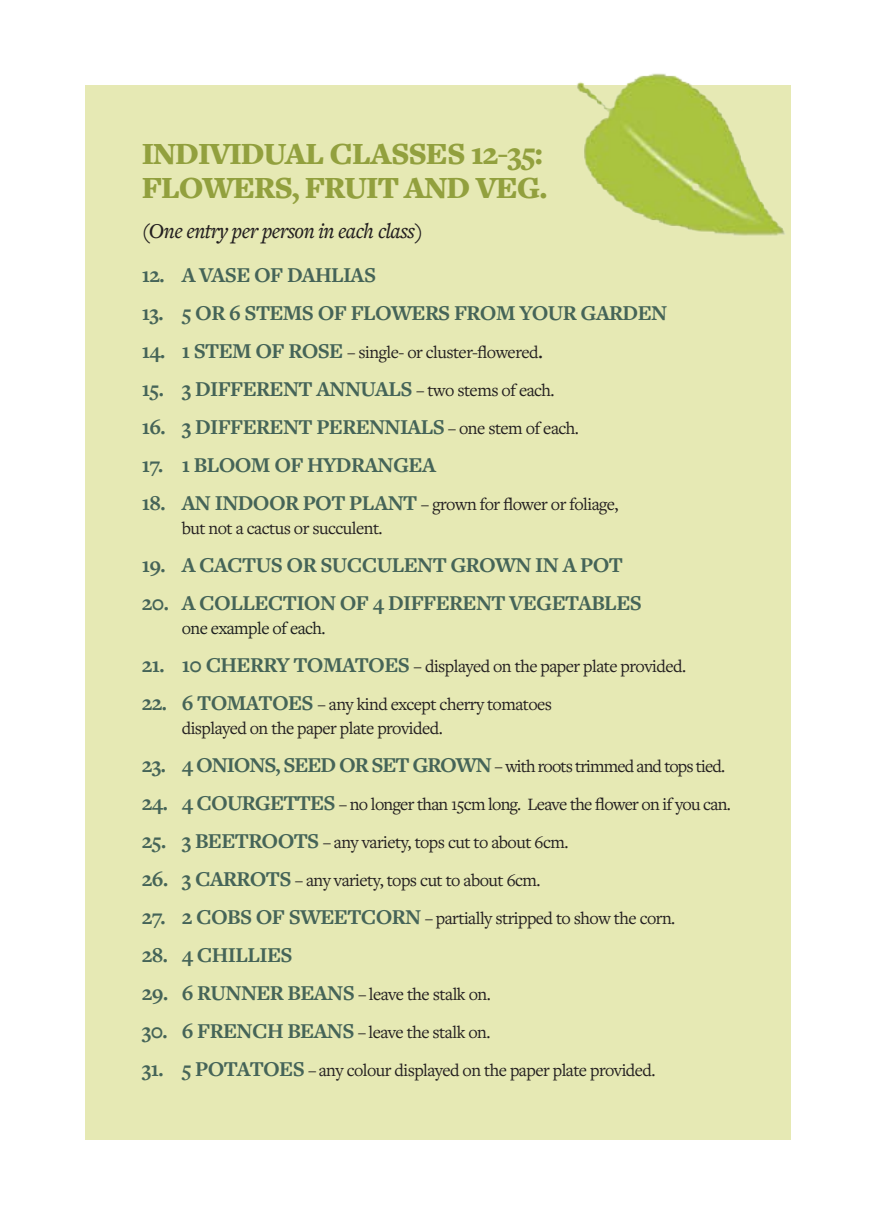
<style>
.page{position:relative;width:876px;height:1225px;background:#fff}
.page>*{position:absolute;margin:0;border:0;box-sizing:border-box;transform-origin:0 0}
.t1{font:900 32px/34px "Freight Text Pro";letter-spacing:-.03em;color:#92a03e}
.t2{font:700 22px "Freight Text Pro";letter-spacing:-.03em;color:#456458}
.t3{font:italic 500 22px "Freight Text Pro";letter-spacing:-.03em;color:#231f20}
.t4{font:18px/24px "Freight Text Pro";letter-spacing:-.03em;color:#231f20}
.t5{font:18px "Freight Text Pro";letter-spacing:-.05em;color:#231f20}
.t6{font:18px "Freight Text Pro";letter-spacing:-.03em;color:#1c1f1f}
.s1{font-weight:700;font-size:22px;color:#456458}
.s2{font-size:22px}
.s3{font-weight:400;font-size:18px;color:#231f20}
</style>
<div class="page">
<div style="left:85px;top:85px;width:706px;height:1055px;background:#e6e9b4"></div>
<img style="left:577px;top:73px;width:208px;height:163px">
<h1 class="t1" style="left:142px;top:136px;width:407px">INDIVIDUAL CLASSES 12-35:<br>FLOWERS, FRUIT AND VEG.</h1>
<p class="t3" style="left:142px;top:216px;width:283px">(One entry per person in each class)</p>
<p class="t2" style="left:142px;top:260px;width:236px">12. A VASE OF DAHLIAS</p>
<p class="t2" style="left:142px;top:298px;width:527px">13. 5 OR 6 STEMS OF FLOWERS FROM YOUR GARDEN</p>
<p class="t4" style="left:142px;top:340px;width:403px"><span class="s1">14. 1 STEM OF ROSE</span> – single- or cluster-flowered<span class="s2">.</span></p>
<p class="t2" style="left:142px;top:374px;width:414px">15. 3 DIFFERENT ANNUALS <span class="s3">– two stems of each.</span></p>
<p class="t2" style="left:142px;top:412px;width:439px">16. 3 DIFFERENT PERENNIALS <span class="s3">– one stem of each.</span></p>
<p class="t2" style="left:142px;top:450px;width:296px">17. 1 BLOOM OF HYDRANGEA</p>
<p class="t4" style="left:182px;top:492px;width:438px;text-indent:-40px"><span class="s1">18. AN INDOOR POT PLANT</span> – grown for flower or foliage, but not a cactus or succulent.</p>
<p class="t2" style="left:142px;top:550px;width:483px">19. A CACTUS OR SUCCULENT GROWN IN A POT</p>
<p class="t2" style="left:142px;top:588px;width:502px">20. A COLLECTION OF 4 DIFFERENT VEGETABLES</p>
<p class="t6" style="left:182px;top:616px;width:145px">one example of each.</p>
<p class="t4" style="left:142px;top:654px;width:546px"><span class="s1">21. 10 CHERRY TOMATOES</span> – displayed on the paper plate provided.</p>
<p class="t4" style="left:182px;top:692px;width:372px;text-indent:-40px"><span class="s1">22. 6 TOMATOES</span> – any kind except cherry tomatoes displayed on the paper plate provided.</p>
<p class="t5" style="left:142px;top:754px;width:585px"><span class="s1">23. 4 ONIONS, SEED OR SET GROWN</span> – with roots trimmed and tops tied.</p>
<p class="t4" style="left:142px;top:792px;width:591px"><span class="s1">24. 4 COURGETTES</span> – no longer than 15cm long. Leave the flower on if you can.</p>
<p class="t4" style="left:142px;top:830px;width:428px"><span class="s1">25. 3 BEETROOTS</span> – any variety, tops cut to about 6cm.</p>
<p class="t4" style="left:142px;top:868px;width:400px"><span class="s1">26. 3 CARROTS</span> – any variety, tops cut to about 6cm.</p>
<p class="t4" style="left:142px;top:906px;width:535px"><span class="s1">27. 2 COBS OF SWEETCORN</span> – partially stripped to show the corn.</p>
<p class="t2" style="left:142px;top:940px;width:152px">28. 4 CHILLIES</p>
<p class="t4" style="left:142px;top:982px;width:351px"><span class="s1">29. 6 RUNNER BEANS</span> – leave the stalk on.</p>
<p class="t4" style="left:142px;top:1020px;width:350px"><span class="s1">30. 6 FRENCH BEANS</span> – leave the stalk on.</p>
<p class="t4" style="left:142px;top:1058px;width:515px"><span class="s1">31. 5 POTATOES</span> – any colour displayed on the paper plate provided.</p>
</div>
